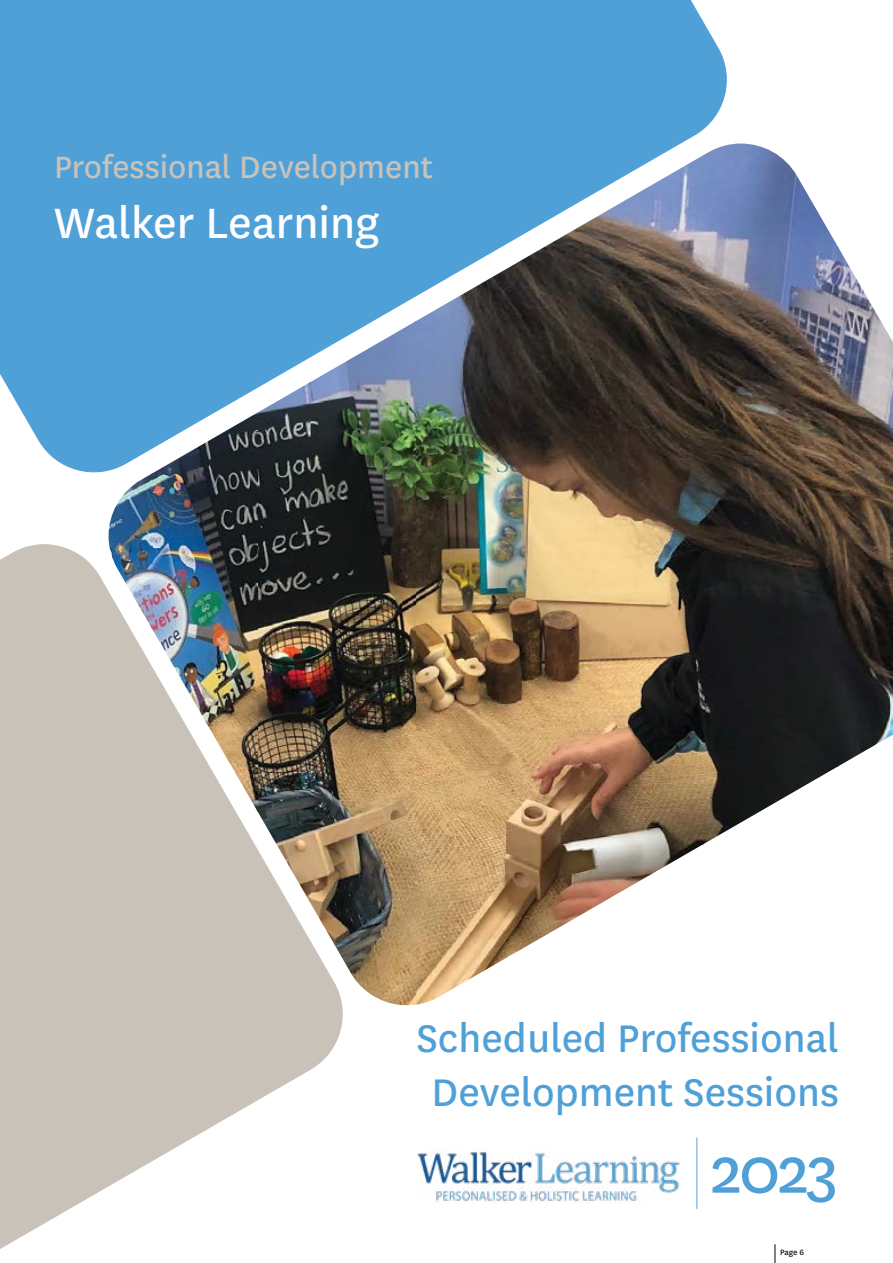
<style>
.page{position:relative;width:893px;height:1263px;background:#fff}
.page>*{position:absolute;margin:0;border:0;box-sizing:border-box;transform-origin:0 0}
.t1{font:72px "National";color:#50a0d8}
.t2{font:49.5px "National";color:#fff}
.t3{font:45px/54px "National";color:#50a0d8;text-align:center}
.t4{font:36px "National";color:#c9c2b8}
.t5{font:9px "National";color:#000}
</style>
<div class="page">
<svg style="left:775px;top:1244px;width:1px;height:19px"></svg>
<div style="left:0;top:0;width:735px;height:473px;background:#50a0d8"></div>
<svg style="left:0;top:536px;width:343px;height:713px"></svg>
<hr style="left:696px;top:1137px;width:1px;height:72px;background:#50a0d8">
<img style="left:417px;top:1149px;width:263px;height:53px">
<img style="left:626px;top:144px;width:212px;height:700px">
<img style="left:520px;top:199px;width:108px;height:750px">
<img style="left:837px;top:246px;width:54px;height:521px">
<img style="left:415px;top:260px;width:107px;height:745px">
<img style="left:309px;top:321px;width:107px;height:684px">
<img style="left:890px;top:337px;width:3px;height:399px">
<img style="left:257px;top:382px;width:54px;height:521px">
<img style="left:151px;top:412px;width:107px;height:325px">
<img style="left:109px;top:473px;width:44px;height:156px">
<img style="left:214px;top:735px;width:44px;height:77px">
<img style="left:626px;top:843px;width:78px;height:45px">
<p class="t4" style="left:54px;top:143px;width:380px">Professional Development</p>
<p class="t2" style="left:54px;top:190px;width:327px">Walker Learning</p>
<p class="t3" style="left:416px;top:1009px;width:424px">Scheduled Professional<br>Development Sessions</p>
<h1 class="t1" style="left:710px;top:1123px;width:130px">2023</h1>
<p class="t5" style="left:780px;top:1247px;width:25px">Page 6</p>
</div>
